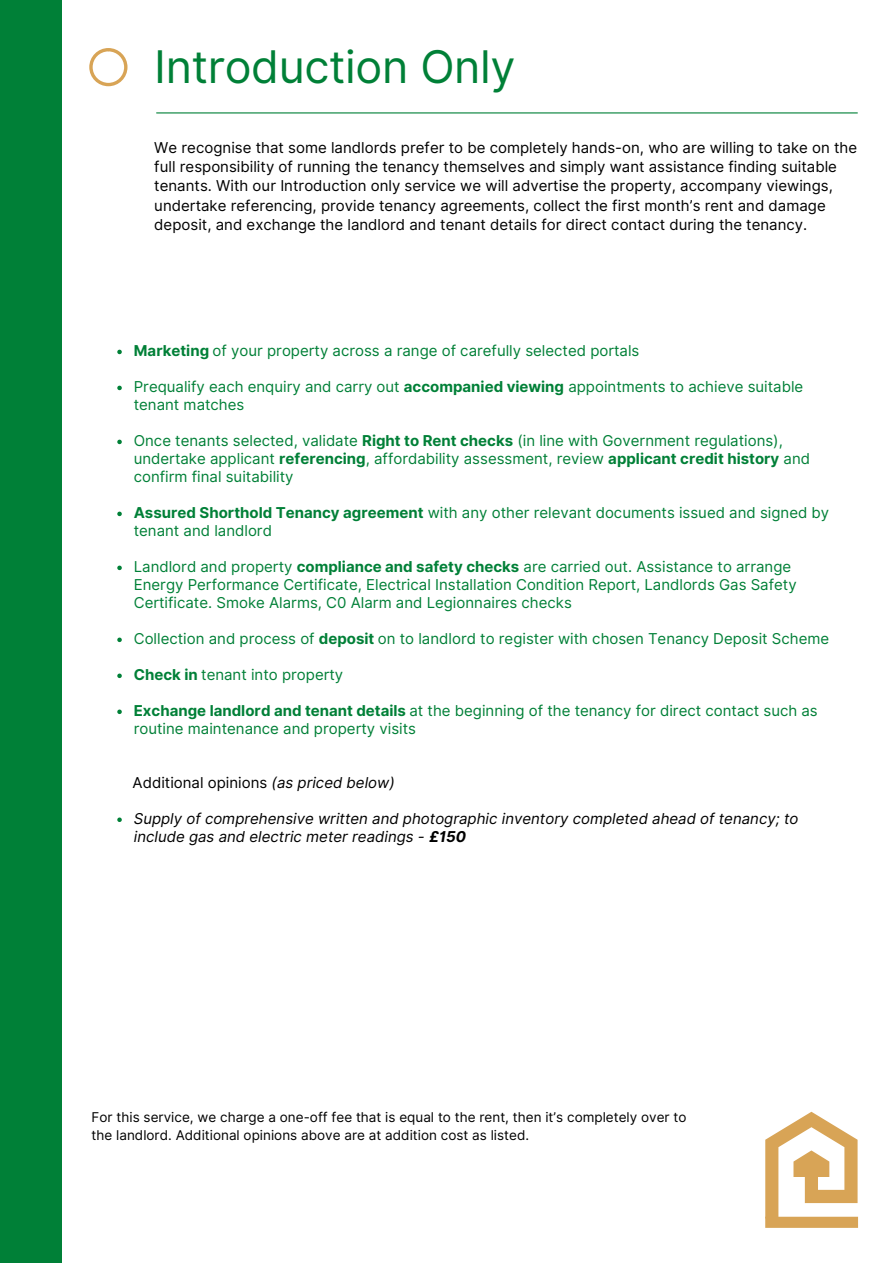
<style>
.page{position:relative;width:893px;height:1264px;background:#fff}
.page>*{position:absolute;margin:0;border:0;box-sizing:border-box;transform-origin:0 0}
.t1{font:45px "Inter";letter-spacing:-.01em;color:#008037}
.t2{font:15px/18px "Inter";color:#008037}
.t3{font:15px/19px "Inter";color:#000}
.t4{font:italic 15px/18px "Inter";color:#000}
.t5{font:13.5px/18px "Inter";color:#000}
.s1{font-weight:700}
.s2{font-style:italic}
</style>
<div class="page">
<hr style="left:157px;top:112px;width:700px;height:1px;background:#008037">
<div style="left:0;top:0;width:61px;height:1262px;background:#008037"></div>
<svg style="left:765px;top:1111px;width:92px;height:105px"></svg>
<div style="left:765px;top:1216px;width:93px;height:11px;background:#d8a456"></div>
<svg style="left:117px;top:350px;width:5px;height:4px"></svg>
<svg style="left:117px;top:385px;width:5px;height:5px"></svg>
<svg style="left:117px;top:439px;width:5px;height:5px"></svg>
<svg style="left:117px;top:511px;width:5px;height:5px"></svg>
<svg style="left:117px;top:565px;width:5px;height:5px"></svg>
<svg style="left:117px;top:637px;width:5px;height:5px"></svg>
<svg style="left:117px;top:673px;width:5px;height:5px"></svg>
<svg style="left:117px;top:709px;width:5px;height:5px"></svg>
<svg style="left:117px;top:817px;width:5px;height:5px"></svg>
<svg style="left:89px;top:48px;width:38px;height:38px"></svg>
<h1 class="t1" style="left:154px;top:40px;width:362px">Introduction Only</h1>
<p class="t3" style="left:154px;top:138px;width:704px">We recognise that some landlords prefer to be completely hands-on, who are willing to take on the full responsibility of running the tenancy themselves and simply want assistance finding suitable tenants. With our Introduction only service we will advertise the property, accompany viewings, undertake referencing, provide tenancy agreements, collect the first month’s rent and damage deposit, and exchange the landlord and tenant details for direct contact during the tenancy.</p>
<p class="t2" style="left:134px;top:342px;width:507px"><span class="s1">Marketing</span> of your property across a range of carefully selected portals</p>
<p class="t2" style="left:134px;top:378px;width:671px">Prequalify each enquiry and carry out <span class="s1">accompanied viewing</span> appointments to achieve suitable tenant matches</p>
<p class="t2" style="left:134px;top:432px;width:677px">Once tenants selected, validate <span class="s1">Right to Rent checks</span> (in line with Government regulations), undertake applicant <span class="s1">referencing</span>, affordability assessment, review <span class="s1">applicant credit history</span> and confirm final suitability</p>
<p class="t2" style="left:134px;top:504px;width:697px"><span class="s1">Assured Shorthold Tenancy agreement</span> with any other relevant documents issued and signed by tenant and landlord</p>
<p class="t2" style="left:134px;top:558px;width:664px">Landlord and property <span class="s1">compliance and safety checks</span> are carried out. Assistance to arrange<br>Energy Performance Certificate, Electrical Installation Condition Report, Landlords Gas Safety<br>Certificate. Smoke Alarms, C0 Alarm and Legionnaires checks</p>
<p class="t2" style="left:134px;top:630px;width:697px">Collection and process of <span class="s1">deposit</span> on to landlord to register with chosen Tenancy Deposit Scheme</p>
<p class="t2" style="left:134px;top:666px;width:211px"><span class="s1">Check in</span> tenant into property</p>
<p class="t2" style="left:134px;top:702px;width:685px"><span class="s1">Exchange landlord and tenant details</span> at the beginning of the tenancy for direct contact such as routine maintenance and property visits</p>
<p class="t3" style="left:133px;top:773px;width:264px">Additional opinions <span class="s2">(as priced below)</span></p>
<p class="t4" style="left:134px;top:809px;width:666px">Supply of comprehensive written and photographic inventory completed ahead of tenancy; to include gas and electric meter readings - <span class="s1">£150</span></p>
<p class="t5" style="left:92px;top:1108px;width:596px">For this service, we charge a one-off fee that is equal to the rent, then it’s completely over to the landlord. Additional opinions above are at addition cost as listed.</p>
</div>
